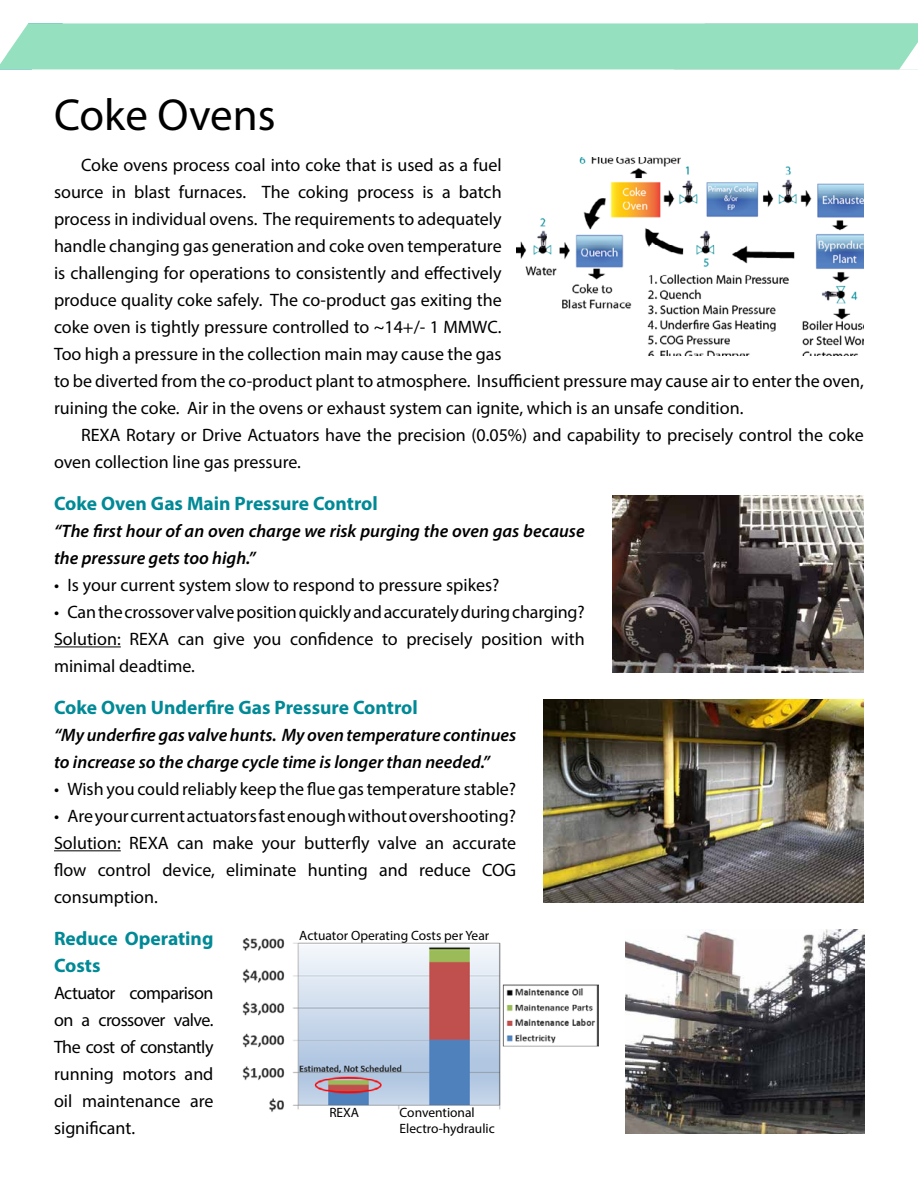
<style>
.page{position:relative;width:918px;height:1188px;background:#fff}
.page>*{position:absolute;margin:0;border:0;box-sizing:border-box;transform-origin:0 0}
.t1{font:45px "Myriad Pro";color:#000}
.t2{font:700 19.5px/27px "Myriad Pro";color:#008996}
.t3{font:18px/27px "Myriad Pro";color:#000;text-align:justify}
.t4{font:italic 600 18px/27px "Myriad Pro";color:#000}
.t5{font:13.5px/16.2px "Myriad Pro";color:#000}
</style>
<div class="page">
<hr style="left:54px;top:646px;width:67px;height:1px;background:#000">
<hr style="left:54px;top:850px;width:67px;height:1px;background:#000">
<img style="left:517px;top:157px;width:347px;height:199px">
<img style="left:612px;top:495px;width:252px;height:177px">
<img style="left:543px;top:699px;width:321px;height:204px">
<img style="left:626px;top:930px;width:238px;height:204px">
<img style="left:242px;top:938px;width:357px;height:174px">
<div style="left:0;top:23px;width:918px;height:47px;background:#95e1bf"></div>
<h1 class="t1" style="left:54px;top:87px;width:223px">Coke Ovens</h1>
<p class="t3" style="left:54px;top:151px;width:811px;text-align:left;text-indent:27px">Coke ovens process coal into coke that is used as a fuel<br>source in blast furnaces. The coking process is a batch<br>process in individual ovens. The requirements to adequately<br>handle changing gas generation and coke oven temperature<br>is challenging for operations to consistently and effectively<br>produce quality coke safely. The co-product gas exiting the<br>coke oven is tightly pressure controlled to ~14+/- 1 MMWC.<br>Too high a pressure in the collection main may cause the gas<br>to be diverted from the co-product plant to atmosphere. Insufficient pressure may cause air to enter the oven, ruining the coke. Air in the ovens or exhaust system can ignite, which is an unsafe condition.</p>
<p class="t3" style="left:54px;top:421px;width:811px;text-indent:27px">REXA Rotary or Drive Actuators have the precision (0.05%) and capability to precisely control the coke oven collection line gas pressure.</p>
<p class="t2" style="left:54px;top:489px;width:325px">Coke Oven Gas Main Pressure Control</p>
<p class="t4" style="left:54px;top:517px;width:532px">“The first hour of an oven charge we risk purging the oven gas because the pressure gets too high.”</p>
<p class="t3" style="left:54px;top:571px;width:447px">• Is your current system slow to respond to pressure spikes?</p>
<p class="t3" style="left:54px;top:598px;width:532px">• Can the crossover valve position quickly and accurately during charging?<br>Solution: REXA can give you confidence to precisely position with minimal deadtime.</p>
<p class="t2" style="left:54px;top:693px;width:365px">Coke Oven Underfire Gas Pressure Control</p>
<p class="t4" style="left:54px;top:721px;width:464px">“My underfire gas valve hunts. My oven temperature continues to increase so the charge cycle time is longer than needed.”</p>
<p class="t3" style="left:54px;top:775px;width:464px">• Wish you could reliably keep the flue gas temperature stable?</p>
<p class="t3" style="left:54px;top:802px;width:464px">• Are your current actuators fast enough without overshooting?<br>Solution: REXA can make your butterfly valve an accurate flow control device, eliminate hunting and reduce COG consumption.</p>
<p class="t2" style="left:54px;top:924px;width:161px">Reduce Operating<br>Costs</p>
<p class="t3" style="left:54px;top:979px;width:161px">Actuator comparison on a crossover valve.<br>The cost of constantly running motors and oil maintenance are significant.</p>
<p class="t5" style="left:299px;top:927px;width:192px">Actuator Operating Costs per Year</p>
<p class="t5" style="left:329px;top:1104px;width:31px">REXA</p>
<p class="t5" style="left:400px;top:1104px;width:97px">Conventional<br>Electro-hydraulic</p>
</div>
